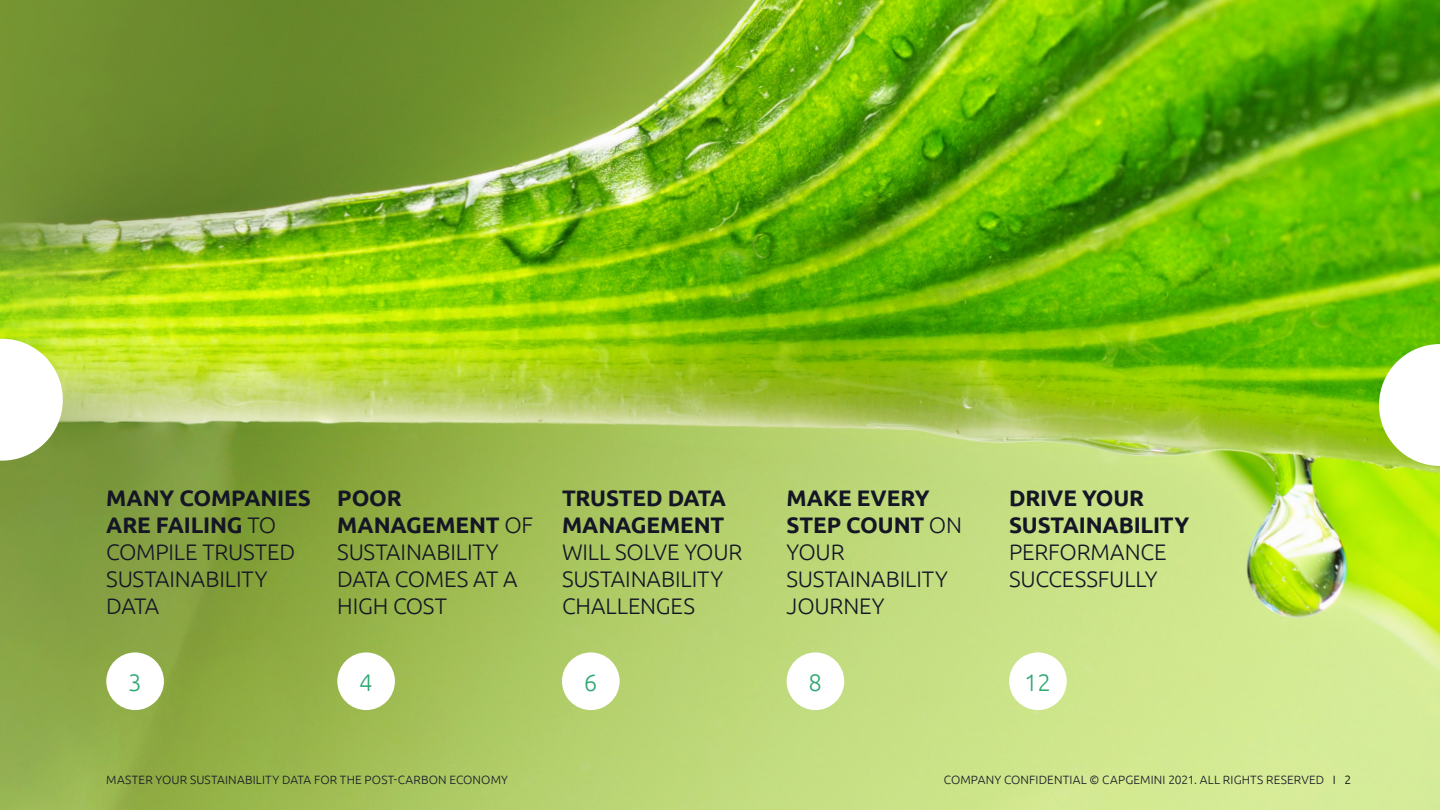
<style>
.page{position:relative;width:1440px;height:810px;background:#fff}
.page>*{position:absolute;margin:0;border:0;box-sizing:border-box;transform-origin:0 0}
.t1{font:300 24px "Ubuntu";color:#2ea873}
.t2{font:300 22.5px/27px "Ubuntu";letter-spacing:-.01em;color:#151625}
.t3{font:700 22.5px/27px "Ubuntu";letter-spacing:-.005em;color:#151625}
.t4{font:300 12px "Ubuntu";letter-spacing:.015em;color:#151625}
.s1{font-weight:700}
.s2{color:#000}
</style>
<div class="page">
<img style="left:0;top:0;width:1440px;height:810px">
<svg style="left:1379px;top:344px;width:61px;height:122px"></svg>
<svg style="left:0;top:339px;width:63px;height:122px"></svg>
<div style="left:106px;top:652px;width:58px;height:58px;background:#fff;border-radius:50%"></div>
<div style="left:337px;top:652px;width:58px;height:58px;background:#fff;border-radius:50%"></div>
<div style="left:562px;top:652px;width:58px;height:58px;background:#fff;border-radius:50%"></div>
<div style="left:787px;top:652px;width:57px;height:58px;background:#fff;border-radius:50%"></div>
<div style="left:1009px;top:652px;width:58px;height:58px;background:#fff;border-radius:50%"></div>
<p class="t2" style="left:106px;top:484px;width:206px"><span class="s1">MANY COMPANIES<br>ARE FAILING</span> TO<br>COMPILE TRUSTED<br>SUSTAINABILITY<br>DATA</p>
<p class="t2" style="left:337px;top:484px;width:198px"><span class="s1">POOR<br>MANAGEMENT</span> OF<br>SUSTAINABILITY<br>DATA COMES AT A<br>HIGH COST</p>
<p class="t3" style="left:562px;top:484px;width:166px">TRUSTED DATA<br>MANAGEMENT</p>
<p class="t2" style="left:562px;top:538px;width:182px">WILL SOLVE YOUR<br>SUSTAINABILITY<br>CHALLENGES</p>
<p class="t2" style="left:787px;top:484px;width:177px"><span class="s1">MAKE EVERY<br>STEP COUNT</span> ON<br>YOUR<br>SUSTAINABILITY<br>JOURNEY</p>
<p class="t3" style="left:1009px;top:484px;width:182px">DRIVE YOUR<br>SUSTAINABILITY</p>
<p class="t2" style="left:1009px;top:538px;width:159px">PERFORMANCE<br>SUCCESSFULLY</p>
<p class="t1" style="left:128px;top:668px;width:15px">3</p>
<p class="t1" style="left:359px;top:668px;width:15px">4</p>
<p class="t1" style="left:584px;top:668px;width:15px">6</p>
<p class="t1" style="left:808px;top:668px;width:15px">8</p>
<p class="t1" style="left:1024px;top:668px;width:29px">12</p>
<p class="t4" style="left:106px;top:772px;width:403px">MASTER YOUR SUSTAINABILITY DATA FOR THE POST-CARBON ECONOMY</p>
<p class="t4" style="left:944px;top:772px;width:409px">COMPANY CONFIDENTIAL © CAPGEMINI 2021. ALL RIGHTS RESERVED <span class="s2">I 2</span></p>
</div>
